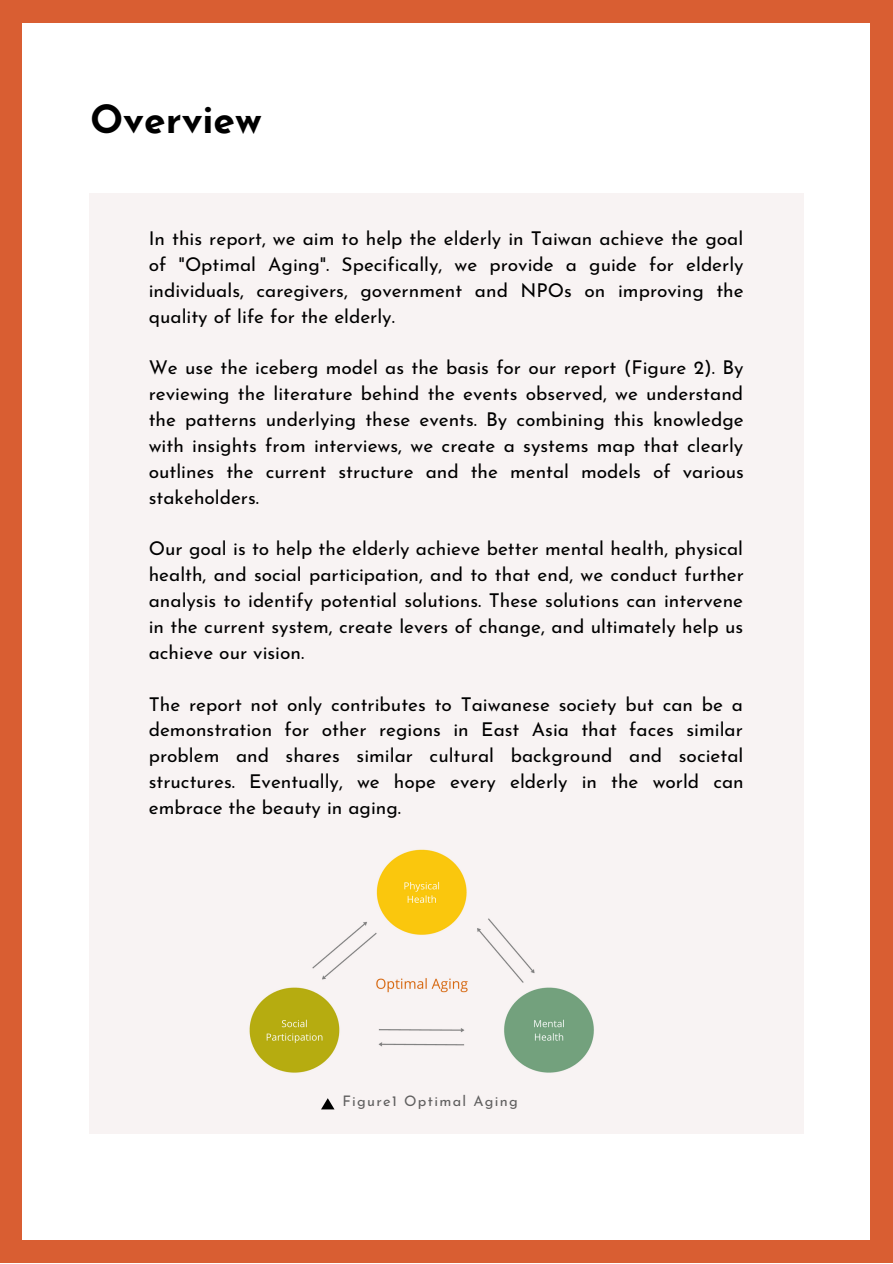
<style>
.page{position:relative;width:893px;height:1264px;background:#fff}
.page>*{position:absolute;margin:0;border:0;box-sizing:border-box;transform-origin:0 0}
.t1{font:700 39px "Josefin Sans";color:#000}
.t2{font:19.05px/25.8px "Josefin Sans";color:#000;text-align:justify}
.t3{font:14.55px "Josefin Sans";letter-spacing:.09em;color:#605f5f}
</style>
<div class="page">
<div style="left:0;top:0;width:892px;height:1262px;background:#d95e32"></div>
<div style="left:22px;top:23px;width:847px;height:1216px;background:#fff"></div>
<div style="left:89px;top:692px;width:714px;height:441px;background:#f8f3f3"></div>
<div style="left:89px;top:193px;width:714px;height:511px;background:#f8f3f3"></div>
<img style="left:249px;top:849px;width:345px;height:224px">
<svg style="left:321px;top:1098px;width:13px;height:11px"></svg>
<p class="t1" style="left:90px;top:103px;width:173px">Overview</p>
<p class="t2" style="left:149px;top:227px;width:596px">In this report, we aim to help the elderly in Taiwan achieve the goal of "Optimal Aging". Specifically, we provide a guide for elderly individuals, caregivers, government and NPOs on improving the quality of life for the elderly.</p>
<p class="t2" style="left:149px;top:356px;width:596px">We use the iceberg model as the basis for our report (Figure 2). By reviewing the literature behind the events observed, we understand the patterns underlying these events. By combining this knowledge with insights from interviews, we create a systems map that clearly outlines the current structure and the mental models of various stakeholders.</p>
<p class="t2" style="left:149px;top:537px;width:596px">Our goal is to help the elderly achieve better mental health, physical health, and social participation, and to that end, we conduct further analysis to identify potential solutions. These solutions can intervene in the current system, create levers of change, and ultimately help us achieve our vision.</p>
<p class="t2" style="left:149px;top:693px;width:596px">The report not only contributes to Taiwanese society but can be a demonstration for other regions in East Asia that faces similar problem and shares similar cultural background and societal structures. Eventually, we hope every elderly in the world can embrace the beauty in aging.</p>
<p class="t3" style="left:342px;top:1095px;width:177px">Figure1 Optimal Aging</p>
</div>
